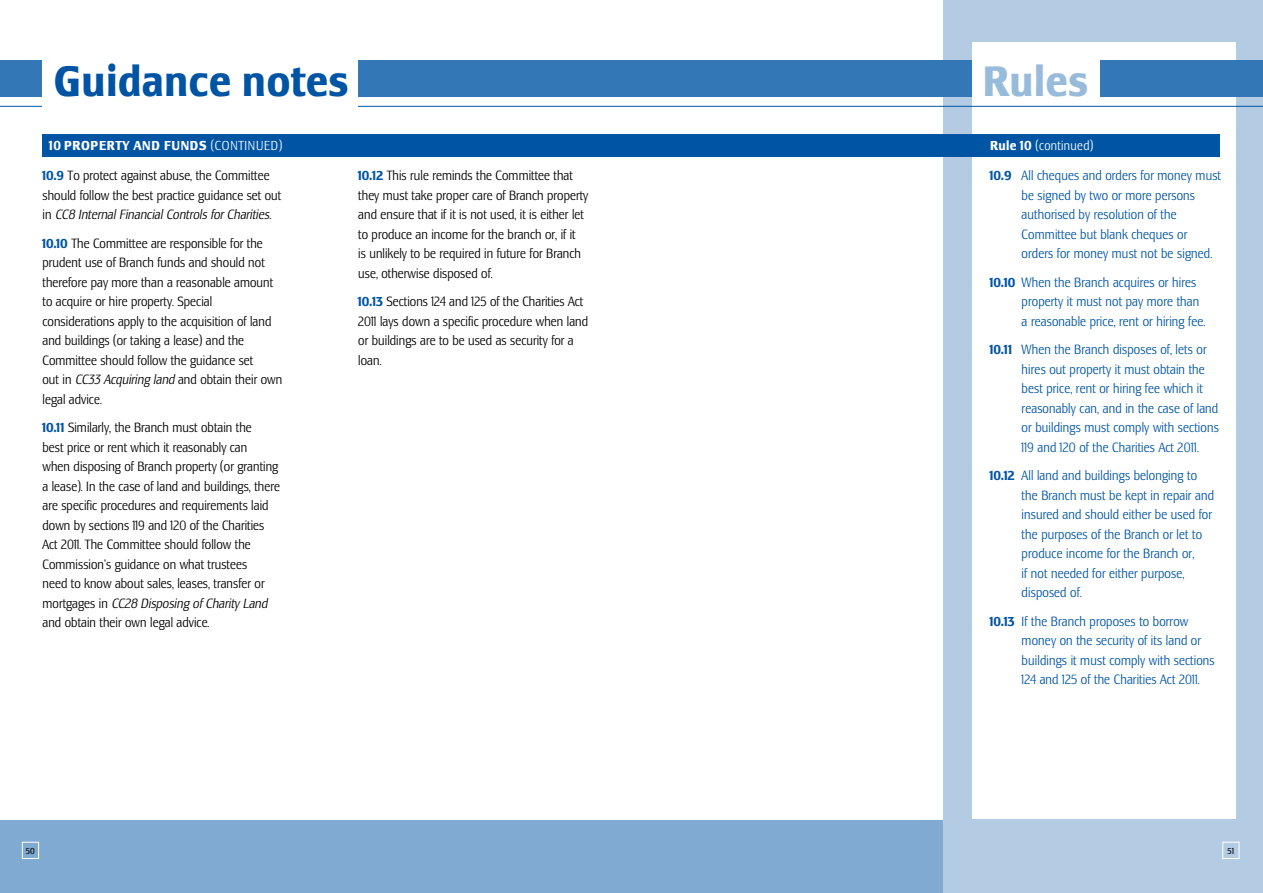
<style>
.page{position:relative;width:1263px;height:893px;background:#fff}
.page>*{position:absolute;margin:0;border:0;box-sizing:border-box;transform-origin:0 0}
.t1{font:700 condensed 44.25px "Lesmore";letter-spacing:.015em;color:#0054a4}
.t2{font:700 condensed 44.25px "Lesmore";color:#99bbdb}
.t3{font:300 condensed 13.5px/19.5px "Lesmore";letter-spacing:.005em;color:#000}
.t4{font:300 condensed 13.5px/19.5px "Lesmore";letter-spacing:.01em;color:#0054a4}
.t5{font:700 condensed 13.5px "Lesmore";letter-spacing:.05em;color:#fff}
.t6{font:300 condensed 13.2px "Lesmore";letter-spacing:.025em;color:#fff}
.t7{font:condensed 9px "Lesmore";color:#000}
.s1{font-weight:300;font-size:13.2px}
.s2{font-weight:700;font-size:13.5px}
.s3{font-weight:700;color:#0054a4}
.s4{font-style:italic}
.s5{font-weight:700}
</style>
<div class="page">
<div style="left:0;top:821px;width:1263px;height:72px;background:#80aad1"></div>
<div style="left:22px;top:842px;width:17px;height:17px;border:1px solid #fff"></div>
<div style="left:944px;top:0;width:319px;height:893px;background:#b3cce4"></div>
<div style="left:973px;top:43px;width:263px;height:776px;background:#fff"></div>
<div style="left:0;top:60px;width:1263px;height:36px;background:#3377b6"></div>
<div style="left:973px;top:60px;width:127px;height:50px;background:#fff"></div>
<hr style="left:0;top:106px;width:1263px;height:1px;background:#0054a4">
<div style="left:43px;top:60px;width:315px;height:47px;background:#fff"></div>
<div style="left:43px;top:134px;width:1177px;height:22px;background:#0054a4"></div>
<div style="left:1222px;top:842px;width:17px;height:17px;border:1px solid #fff"></div>
<h1 class="t1" style="left:54px;top:56px;width:296px">Guidance notes</h1>
<h1 class="t2" style="left:983px;top:56px;width:107px">Rules</h1>
<p class="t5" style="left:49px;top:137px;width:174px">10 property and funds <span class="s1">(continue</span></p>
<p class="t6" style="left:271px;top:137px;width:13px">d)</p>
<p class="t6" style="left:990px;top:137px;width:105px"><span class="s2">Rule 10</span> (continued)</p>
<p class="t3" style="left:43px;top:166px;width:240px"><span class="s3">10.9</span> To protect against abuse, the Committee should follow the best practice guidance set out in <span class="s4">CC8 Internal Financial Controls for Charities.</span></p>
<p class="t3" style="left:43px;top:233px;width:241px"><span class="s3">10.10</span> The Committee are responsible for the prudent use of Branch funds and should not therefore pay more than a reasonable amount to acquire or hire property. Special considerations apply to the acquisition of land and buildings (or taking a lease) and the Committee should follow the guidance set<br>out in <span class="s4">CC33 Acquiring land</span> and obtain their own legal advice.</p>
<p class="t3" style="left:43px;top:418px;width:239px"><span class="s3">10.11</span> Similarly, the Branch must obtain the<br>best price or rent which it reasonably can<br>when disposing of Branch property (or granting a lease). In the case of land and buildings, there are specific procedures and requirements laid down by sections 119 and 120 of the Charities Act 2011. The Committee should follow the Commission’s guidance on what trustees<br>need to know about sales, leases, transfer or mortgages in <span class="s4">CC28 Disposing of Charity Land </span>and obtain their own legal advice.</p>
<p class="t3" style="left:358px;top:166px;width:232px"><span class="s3">10.12</span> This rule reminds the Committee that they must take proper care of Branch property and ensure that if it is not used, it is either let to produce an income for the branch or, if it<br>is unlikely to be required in future for Branch use, otherwise disposed of.</p>
<p class="t3" style="left:358px;top:292px;width:231px"><span class="s3">10.13</span> Sections 124 and 125 of the Charities Act 2011 lays down a specific procedure when land or buildings are to be used as security for a loan.</p>
<p class="t4" style="left:1022px;top:166px;width:201px;text-indent:-32px"><span class="s5">10.9</span> All cheques and orders for money must be signed by two or more persons authorised by resolution of the Committee but blank cheques or orders for money must not be signed.</p>
<p class="t4" style="left:1022px;top:272px;width:185px;text-indent:-32px"><span class="s5">10.10</span> When the Branch acquires or hires property it must not pay more than a reasonable price, rent or hiring fee.</p>
<p class="t4" style="left:1022px;top:340px;width:199px;text-indent:-32px"><span class="s5">10.11</span> When the Branch disposes of, lets or hires out property it must obtain the best price, rent or hiring fee which it reasonably can, and in the case of land or buildings must comply with sections 119 and 120 of the Charities Act 2011.</p>
<p class="t4" style="left:1022px;top:466px;width:194px;text-indent:-32px"><span class="s5">10.12</span> All land and buildings belonging to the Branch must be kept in repair and insured and should either be used for the purposes of the Branch or let to produce income for the Branch or,<br>if not needed for either purpose, disposed of.</p>
<p class="t4" style="left:1022px;top:611px;width:195px;text-indent:-32px"><span class="s5">10.13</span> If the Branch proposes to borrow money on the security of its land or buildings it must comply with sections 124 and 125 of the Charities Act 2011.</p>
<p class="t7" style="left:26px;top:846px;width:10px">50</p>
<p class="t7" style="left:1227px;top:846px;width:8px">51</p>
</div>
